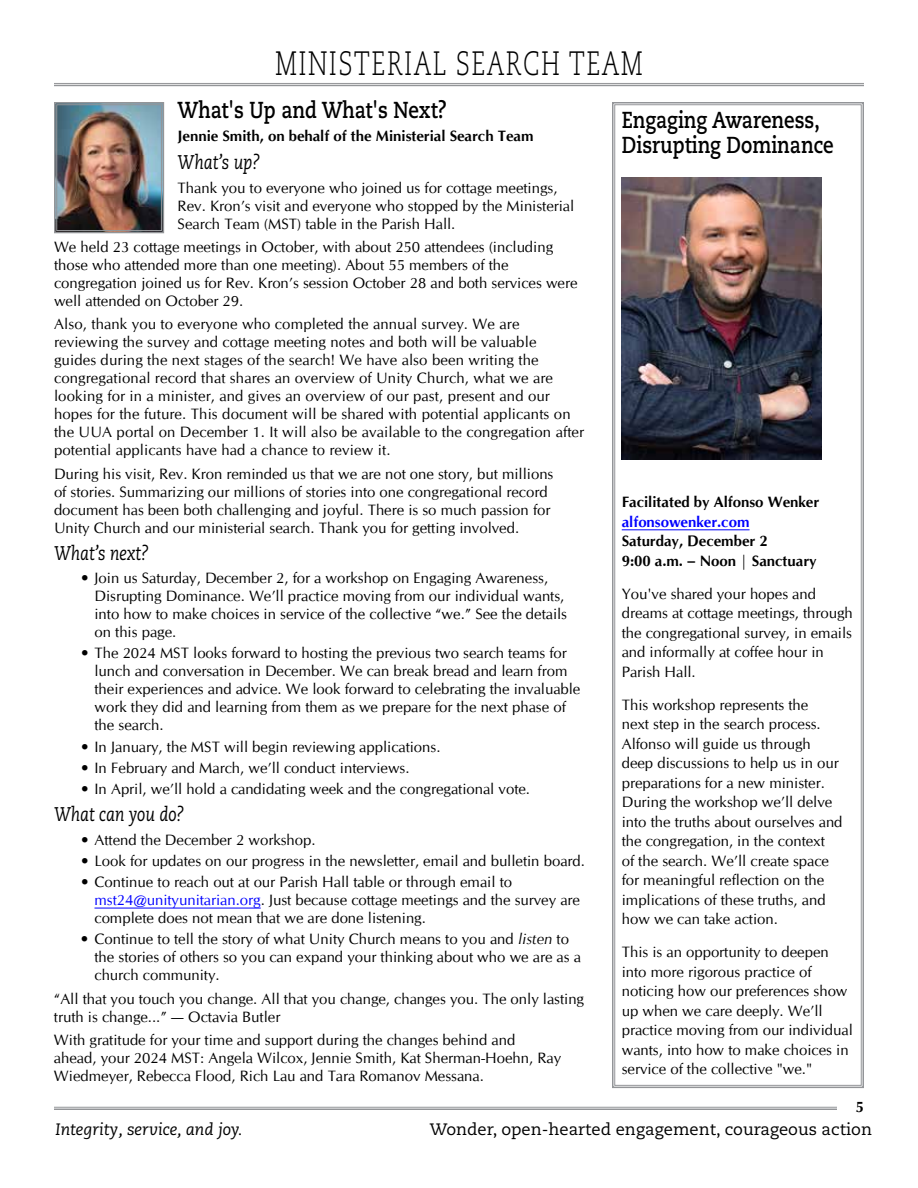
<style>
.page{position:relative;width:918px;height:1188px;background:#fff}
.page>*{position:absolute;margin:0;border:0;box-sizing:border-box;transform-origin:0 0}
.t1{font:300 33.75px "Caecilia LT Pro 45";letter-spacing:.06em;color:#000;scale:.72 1}
.t2{font:700 23.1px/25.2px "Caecilia LT Pro 75";color:#000;scale:.82 1}
.t3{font:italic 19.8px "Caecilia LT Pro 56";color:#000;scale:.82 1}
.t4{font:16.5px "Caecilia LT Pro 55 Roman";color:#000}
.t5{font:italic 16.5px "Caecilia LT Pro 56";color:#000}
.t6{font:15px/18px "CG Omega";color:#000}
.t7{font:700 15px/19.5px "CG Omega";color:#000}
.t8{font:700 15px "CG Omega";color:#00f}
.s1{color:#00f}
.s2{font-style:italic}
</style>
<div class="page">
<hr style="left:54px;top:1107px;width:783px;height:1px;background:#939598">
<hr style="left:54px;top:1108px;width:783px;height:2px;background:#939598">
<hr style="left:54px;top:83px;width:810px;height:1px;background:#939598">
<hr style="left:54px;top:85px;width:810px;height:1px;background:#939598">
<hr style="left:94px;top:908px;width:167px;height:1px;background:#00f">
<img style="left:54px;top:102px;width:111px;height:132px">
<div style="left:56px;top:104px;width:106px;height:127px;border:1px solid #939598"></div>
<svg style="left:612px;top:102px;width:252px;height:987px"></svg>
<div style="left:614px;top:104px;width:248px;height:982px;border:1px solid #939598"></div>
<img style="left:622px;top:177px;width:200px;height:283px">
<h1 class="t1" style="left:275px;top:41px;width:512px">MINISTERIAL SEARCH TEAM</h1>
<h2 class="t2" style="left:622px;top:107px;width:260px">Engaging Awareness,<br>Disrupting Dominance</h2>
<h2 class="t2" style="left:178px;top:97px;width:330px">What's Up and What's Next?</h2>
<p class="t7" style="left:178px;top:126px;width:357px">Jennie Smith, on behalf of the Ministerial Search Team</p>
<h3 class="t3" style="left:178px;top:150px;width:102px">What’s up?</h3>
<p class="t6" style="left:178px;top:179px;width:398px">Thank you to everyone who joined us for cottage meetings,<br>Rev. Kron’s visit and everyone who stopped by the Ministerial<br>Search Team (MST) table in the Parish Hall.</p>
<p class="t6" style="left:54px;top:238px;width:525px">We held 23 cottage meetings in October, with about 250 attendees (including those who attended more than one meeting). About 55 members of the congregation joined us for Rev. Kron’s session October 28 and both services were well attended on October 29.</p>
<p class="t6" style="left:54px;top:315px;width:532px">Also, thank you to everyone who completed the annual survey. We are reviewing the survey and cottage meeting notes and both will be valuable<br>guides during the next stages of the search! We have also been writing the congregational record that shares an overview of Unity Church, what we are looking for in a minister, and gives an overview of our past, present and our hopes for the future. This document will be shared with potential applicants on the UUA portal on December 1. It will also be available to the congregation after potential applicants have had a chance to review it.</p>
<p class="t6" style="left:54px;top:465px;width:501px">During his visit, Rev. Kron reminded us that we are not one story, but millions of stories. Summarizing our millions of stories into one congregational record document has been both challenging and joyful. There is so much passion for Unity Church and our ministerial search. Thank you for getting involved.</p>
<h3 class="t3" style="left:54px;top:540px;width:117px">What’s next?</h3>
<p class="t6" style="left:94px;top:569px;width:474px;text-indent:-14px">• Join us Saturday, December 2, for a workshop on Engaging Awareness, Disrupting Dominance. We’ll practice moving from our individual wants, into how to make choices in service of the collective “we.” See the details on this page.</p>
<p class="t6" style="left:94px;top:645px;width:487px;text-indent:-14px">• The 2024 MST looks forward to hosting the previous two search teams for lunch and conversation in December. We can break bread and learn from their experiences and advice. We look forward to celebrating the invaluable work they did and learning from them as we prepare for the next phase of the search.</p>
<p class="t6" style="left:81px;top:738px;width:361px">• In January, the MST will begin reviewing applications.</p>
<p class="t6" style="left:81px;top:759px;width:330px">• In February and March, we’ll conduct interviews.</p>
<p class="t6" style="left:81px;top:780px;width:451px">• In April, we’ll hold a candidating week and the congregational vote.</p>
<h3 class="t3" style="left:54px;top:802px;width:160px">What can you do?</h3>
<p class="t6" style="left:81px;top:831px;width:236px">• Attend the December 2 workshop.</p>
<p class="t6" style="left:81px;top:852px;width:505px">• Look for updates on our progress in the newsletter, email and bulletin board.</p>
<p class="t6" style="left:94px;top:873px;width:487px;text-indent:-13px">• Continue to reach out at our Parish Hall table or through email to <span class="s1">mst24@unityunitarian.org</span>. Just because cottage meetings and the survey are complete does not mean that we are done listening.</p>
<p class="t6" style="left:94px;top:930px;width:488px;text-indent:-14px">• Continue to tell the story of what Unity Church means to you and <span class="s2">listen</span> to the stories of others so you can expand your thinking about who we are as a church community.</p>
<p class="t6" style="left:54px;top:990px;width:532px">“All that you touch you change. All that you change, changes you. The only lasting truth is change...” — Octavia Butler</p>
<p class="t6" style="left:54px;top:1031px;width:509px">With gratitude for your time and support during the changes behind and ahead, your 2024 MST: Angela Wilcox, Jennie Smith, Kat Sherman-Hoehn, Ray<br>Wiedmeyer, Rebecca Flood, Rich Lau and Tara Romanov Messana.</p>
<p class="t7" style="left:622px;top:492px;width:199px">Facilitated by Alfonso Wenker</p>
<p class="t8" style="left:622px;top:512px;width:129px">alfonsowenker.com</p>
<p class="t7" style="left:622px;top:531px;width:196px">Saturday, December 2<br>9:00 a.m. – Noon | Sanctuary</p>
<p class="t6" style="left:622px;top:584px;width:233px;line-height:19.5px">You've shared your hopes and dreams at cottage meetings, through the congregational survey, in emails and informally at coffee hour in<br>Parish Hall.</p>
<p class="t6" style="left:622px;top:695px;width:222px;line-height:19.5px">This workshop represents the<br>next step in the search process.<br>Alfonso will guide us through deep discussions to help us in our preparations for a new minister.<br>During the workshop we’ll delve into the truths about ourselves and the congregation, in the context<br>of the search. We’ll create space for meaningful reflection on the implications of these truths, and how we can take action.</p>
<p class="t6" style="left:622px;top:943px;width:233px;line-height:19.5px">This is an opportunity to deepen into more rigorous practice of noticing how our preferences show up when we care deeply. We’ll practice moving from our individual wants, into how to make choices in service of the collective "we."</p>
<p class="t7" style="left:856px;top:1097px;width:10px">5</p>
<p class="t5" style="left:56px;top:1118px;width:188px">Integrity, service, and joy.</p>
<p class="t4" style="left:430px;top:1118px;width:444px">Wonder, open-hearted engagement, courageous action</p>
</div>
